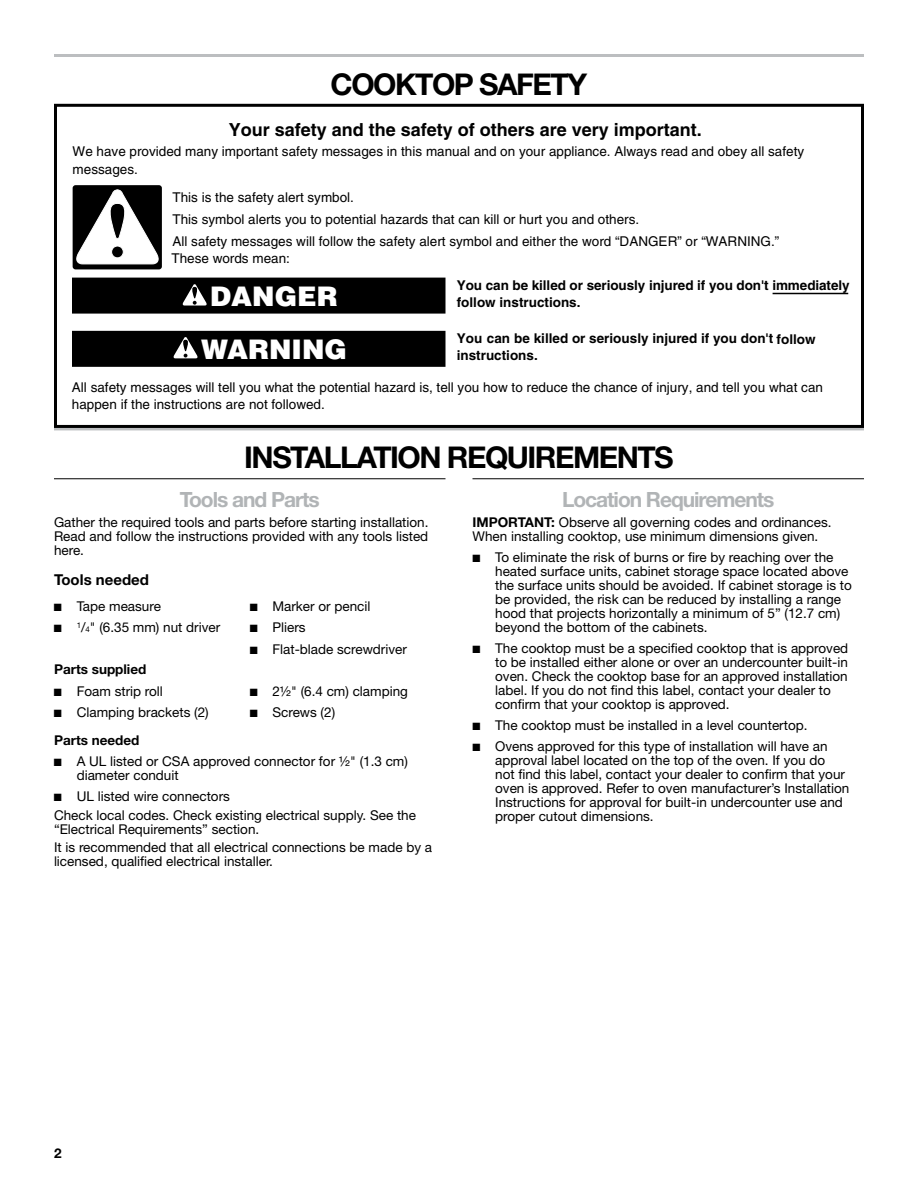
<style>
.page{position:relative;width:918px;height:1188px;background:#fff}
.page>*{position:absolute;margin:0;border:0;box-sizing:border-box;transform-origin:0 0}
.t1{font:700 30px "Helvetica Neue LT Std";letter-spacing:-.05em;color:#000}
.t2{font:900 27px/52.8px "Helvetica";color:#fff;text-align:center}
.t3{font:700 21px "Helvetica Neue LT Std";letter-spacing:-.05em;color:#b1b4b6}
.t4{font:700 18px "Helvetica";color:#000}
.t5{font:700 15px "Helvetica Neue LT Std";color:#000}
.t6{font:13.5px/14px "Helvetica Neue LT Std";color:#000}
.t7{font:13.5px/17.2px "Helvetica";color:#000}
.t8{font:700 13.5px "Helvetica";color:#000}
.t9{font:700 13.5px "Helvetica Neue LT Std";color:#000}
.s1{font-size:7.8px}
.s2{font-weight:700}
</style>
<div class="page">
<hr style="left:54px;top:54px;width:810px;height:3px;background:#bcbec0">
<hr style="left:54px;top:427px;width:810px;height:3px;background:#bcbec0">
<hr style="left:54px;top:478px;width:392px;height:1px;background:#000">
<hr style="left:472px;top:478px;width:392px;height:1px;background:#000">
<div style="left:72px;top:278px;width:374px;height:36px;background:#000"></div>
<div style="left:54px;top:104px;width:810px;height:324px;border:3px solid #000"></div>
<div style="left:72px;top:331px;width:374px;height:36px;background:#000"></div>
<svg style="left:74px;top:186px;width:87px;height:82px"></svg>
<div style="left:73px;top:185px;width:89px;height:84px;border:3px solid #000;border-radius:2px"></div>
<svg style="left:74px;top:190px;width:87px;height:74px"></svg>
<hr style="left:773px;top:293px;width:75px;height:1px;background:#000">
<svg style="left:182px;top:284px;width:25px;height:22px"></svg>
<svg style="left:173px;top:337px;width:25px;height:22px"></svg>
<h1 class="t1" style="left:331px;top:66px;width:258px">COOKTOP SAFETY</h1>
<h3 class="t4" style="left:229px;top:119px;width:475px">Your safety and the safety of others are very important.</h3>
<p class="t7" style="left:73px;top:143px;width:733px">We have provided many important safety messages in this manual and on your appliance. Always read and obey all safety messages.</p>
<p class="t7" style="left:173px;top:186px;width:608px;line-height:21.8px">This is the safety alert symbol.<br>This symbol alerts you to potential hazards that can kill or hurt you and others.<br>All safety messages will follow the safety alert symbol and either the word “DANGER” or “WARNING.”</p>
<p class="t7" style="left:171px;top:249px;width:120px">These words mean:</p>
<p class="t8" style="left:457px;top:294px;width:125px">follow instructions.</p>
<p class="t8" style="left:457px;top:277px;width:394px">You can be killed or seriously injured if you don't immediately</p>
<h2 class="t2" style="left:201px;top:269px;width:147px">DANGER<br>WARNING</h2>
<p class="t8" style="left:457px;top:330px;width:360px">You can be killed or seriously injured if you don't follow</p>
<p class="t7" style="left:72px;top:378px;width:753px">All safety messages will tell you what the potential hazard is, tell you how to reduce the chance of injury, and tell you what can happen if the instructions are not followed.</p>
<p class="t8" style="left:457px;top:347px;width:83px">instructions.</p>
<h1 class="t1" style="left:244px;top:439px;width:431px">INSTALLATION REQUIREMENTS</h1>
<h3 class="t3" style="left:180px;top:487px;width:142px">Tools and Parts</h3>
<p class="t6" style="left:54px;top:515px;width:376px;text-align:justify">Gather the required tools and parts before starting installation.<br>Read and follow the instructions provided with any tools listed here.</p>
<p class="t5" style="left:54px;top:570px;width:96px">Tools needed</p>
<p class="t6" style="left:54px;top:599px;width:108px">■ Tape measure</p>
<p class="t6" style="left:54px;top:620px;width:168px">■ <sup>1</sup>/<span class="s1">4</span>" (6.35 mm) nut driver</p>
<h3 class="t3" style="left:562px;top:487px;width:214px">Location Requirements</h3>
<p class="t6" style="left:472px;top:515px;width:361px"><span class="s2">IMPORTANT:</span> Observe all governing codes and ordinances.<br>When installing cooktop, use minimum dimensions given.</p>
<p class="t6" style="left:495px;top:550px;width:358px;text-indent:-23px">■ To eliminate the risk of burns or fire by reaching over the heated surface units, cabinet storage space located above the surface units should be avoided. If cabinet storage is to be provided, the risk can be reduced by installing a range hood that projects horizontally a minimum of 5” (12.7 cm) beyond the bottom of the cabinets.</p>
<p class="t6" style="left:495px;top:641px;width:355px;text-indent:-23px">■ The cooktop must be a specified cooktop that is approved to be installed either alone or over an undercounter built-in oven. Check the cooktop base for an approved installation label. If you do not find this label, contact your dealer to confirm that your cooktop is approved.</p>
<p class="t6" style="left:472px;top:718px;width:337px">■ The cooktop must be installed in a level countertop.</p>
<p class="t6" style="left:495px;top:739px;width:356px;text-indent:-23px">■ Ovens approved for this type of installation will have an approval label located on the top of the oven. If you do<br>not find this label, contact your dealer to confirm that your oven is approved. Refer to oven manufacturer’s Installation Instructions for approval for built-in undercounter use and proper cutout dimensions.</p>
<p class="t6" style="left:250px;top:599px;width:122px">■ Marker or pencil</p>
<p class="t6" style="left:250px;top:620px;width:57px">■ Pliers</p>
<p class="t6" style="left:250px;top:642px;width:159px">■ Flat-blade screwdriver</p>
<p class="t9" style="left:54px;top:660px;width:94px">Parts supplied</p>
<p class="t6" style="left:54px;top:684px;width:110px">■ Foam strip roll</p>
<p class="t6" style="left:54px;top:705px;width:156px">■ Clamping brackets (2)</p>
<p class="t6" style="left:250px;top:684px;width:160px">■ 2½" (6.4 cm) clamping</p>
<p class="t6" style="left:250px;top:705px;width:87px">■ Screws (2)</p>
<p class="t9" style="left:54px;top:732px;width:87px">Parts needed</p>
<p class="t6" style="left:77px;top:754px;width:333px;text-indent:-23px">■ A UL listed or CSA approved connector for ½" (1.3 cm) diameter conduit</p>
<p class="t6" style="left:54px;top:787px;width:364px;line-height:18.3px">■ UL listed wire connectors<br>Check local codes. Check existing electrical supply. See the</p>
<p class="t6" style="left:54px;top:820px;width:380px;line-height:18.3px">“Electrical Requirements” section.<br>It is recommended that all electrical connections be made by a</p>
<p class="t6" style="left:54px;top:854px;width:221px">licensed, qualified electrical installer.</p>
<p class="t9" style="left:54px;top:1145px;width:9px">2</p>
</div>
